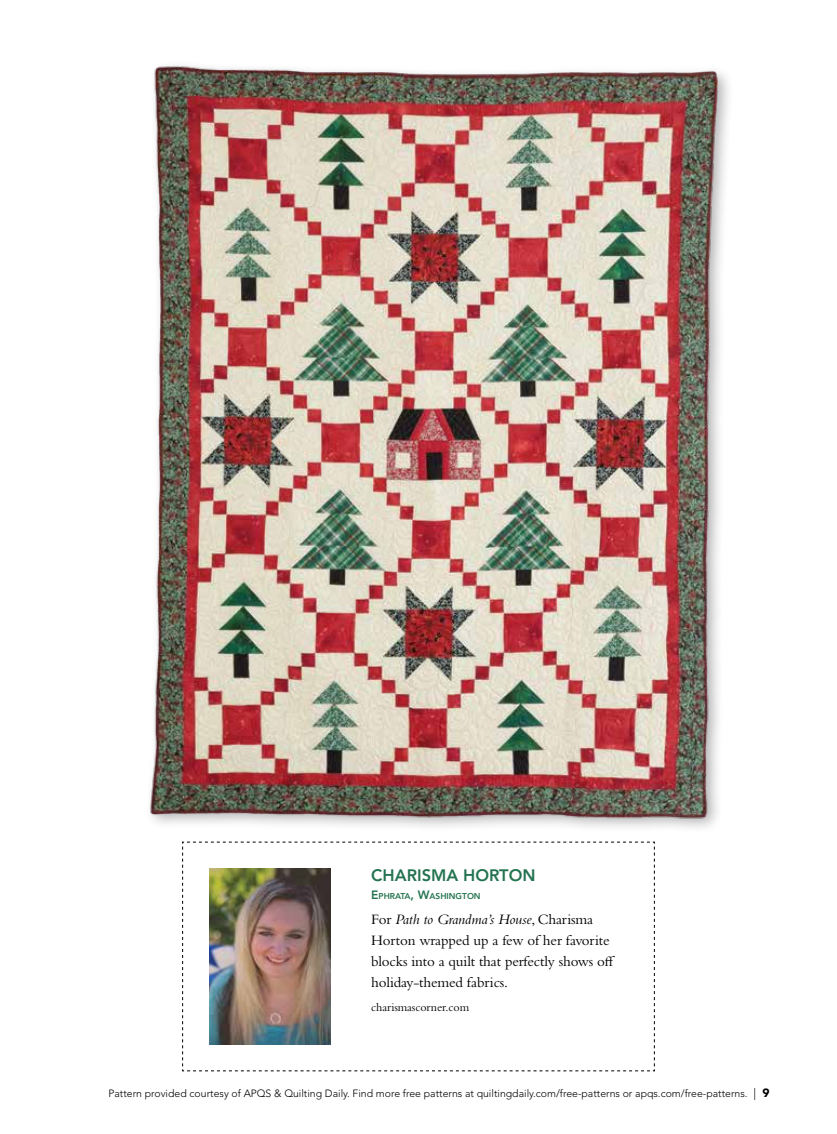
<style>
.page{position:relative;width:837px;height:1134px;background:#fff}
.page>*{position:absolute;margin:0;border:0;box-sizing:border-box;transform-origin:0 0}
.t1{font:800 16.5px "Avenir LT Std";color:#247350}
.t2{font:15px/21px "Bembo Std";letter-spacing:-.01em;color:#000}
.t3{font:12px "Bembo Std";letter-spacing:-.01em;color:#000}
.t4{font:300 10.5px "Avenir LT Std";color:#000}
.t5{font:800 8.4px "Avenir LT Std";color:#247350}
.s1{font-size:12px}
.s2{font-style:italic}
.s3{font-weight:900;font-size:12px}
</style>
<div class="page">
<img style="left:150px;top:65px;width:579px;height:763px">
<svg style="left:182px;top:841px;width:473px;height:231px"></svg>
<img style="left:209px;top:869px;width:122px;height:175px">
<h1 class="t1" style="left:371px;top:866px;width:166px">CHARISMA HORTON</h1>
<p class="t5" style="left:371px;top:891px;width:111px"><span class="s1">E</span>PHRATA<span class="s1">, W</span>ASHINGTON</p>
<h2 class="t2" style="left:371px;top:908px;width:246px">For <span class="s2">Path to Grandma’s House</span>, Charisma Horton wrapped up a few of her favorite blocks into a quilt that perfectly shows off holiday-themed fabrics.</h2>
<p class="t3" style="left:371px;top:1000px;width:100px">charismascorner.com</p>
<p class="t4" style="left:108px;top:1087px;width:663px">Pattern provided courtesy of APQS &amp; Quilting Daily. Find more free patterns at quiltingdaily.com/free-patterns or apqs.com/free-patterns. <span class="s1">|</span> <span class="s3">9</span></p>
</div>
